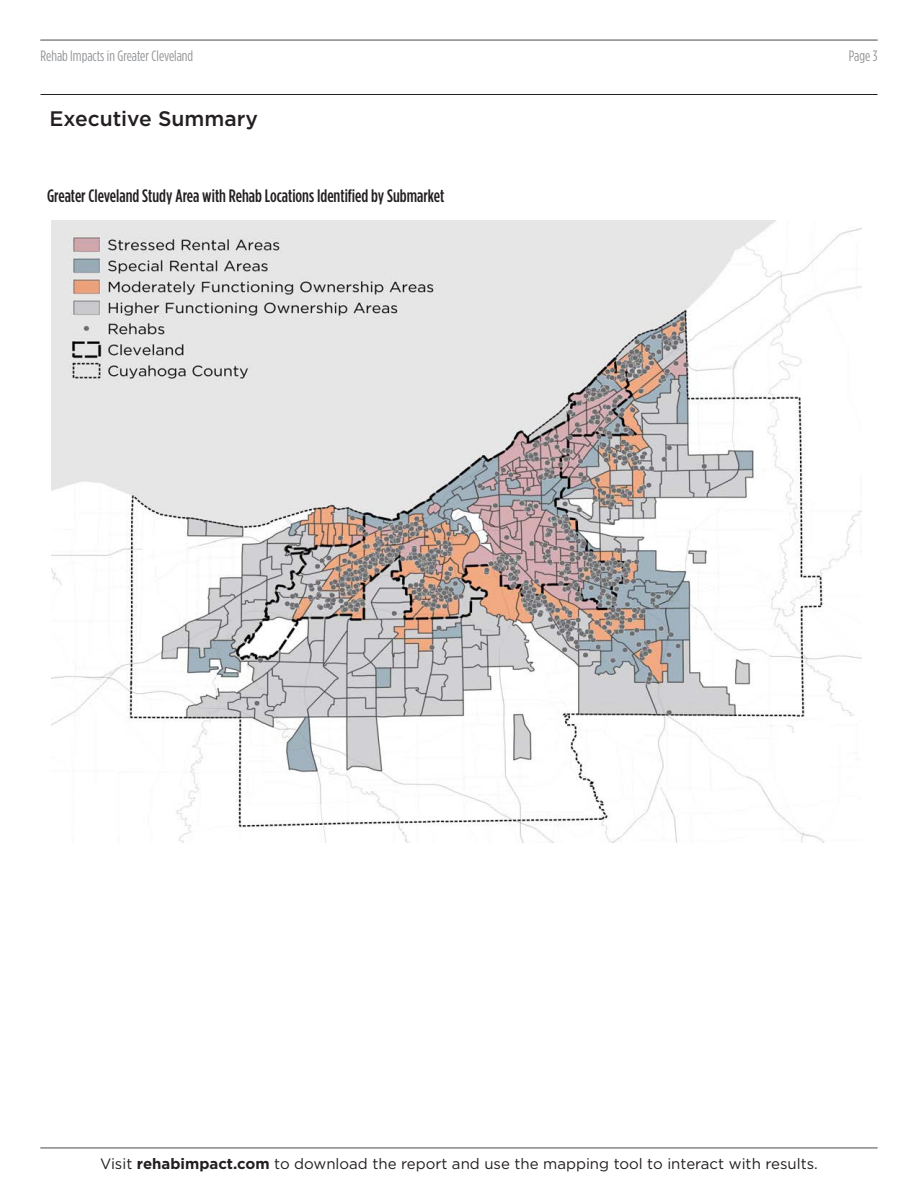
<style>
.page{position:relative;width:918px;height:1188px;background:#fff}
.page>*{position:absolute;margin:0;border:0;box-sizing:border-box;transform-origin:0 0}
.t1{font:500 21px "Gotham";color:#231f20}
.Body_Copy{font:500 18px "Gotham Condensed";color:#231f20}
.Body_Copy-2{font:15px "Gotham";color:#231f20}
.t2{font:15px "Gotham Condensed";color:#939598}
.s1{font-weight:700}
</style>
<div class="page">
<hr style="left:40px;top:94px;width:838px;height:1px;background:#231f20">
<img style="left:51px;top:221px;width:811px;height:621px">
<hr style="left:40px;top:40px;width:838px;height:1px;background:#939598">
<hr style="left:40px;top:1148px;width:838px;height:1px;background:#939598">
<p class="t2" style="left:40px;top:48px;width:154px">Rehab Impacts in Greater Cleveland</p>
<p class="t2" style="left:849px;top:48px;width:30px">Page 3</p>
<p class="t1" style="left:50px;top:106px;width:210px">Executive Summary</p>
<p class="Body_Copy" style="left:47px;top:185px;width:399px">Greater Cleveland Study Area with Rehab Locations Identified by Submarket</p>
<p class="Body_Copy-2" style="left:100px;top:1155px;width:719px">Visit <span class="s1">rehabimpact.com</span> to download the report and use the mapping tool to interact with results.</p>
</div>
